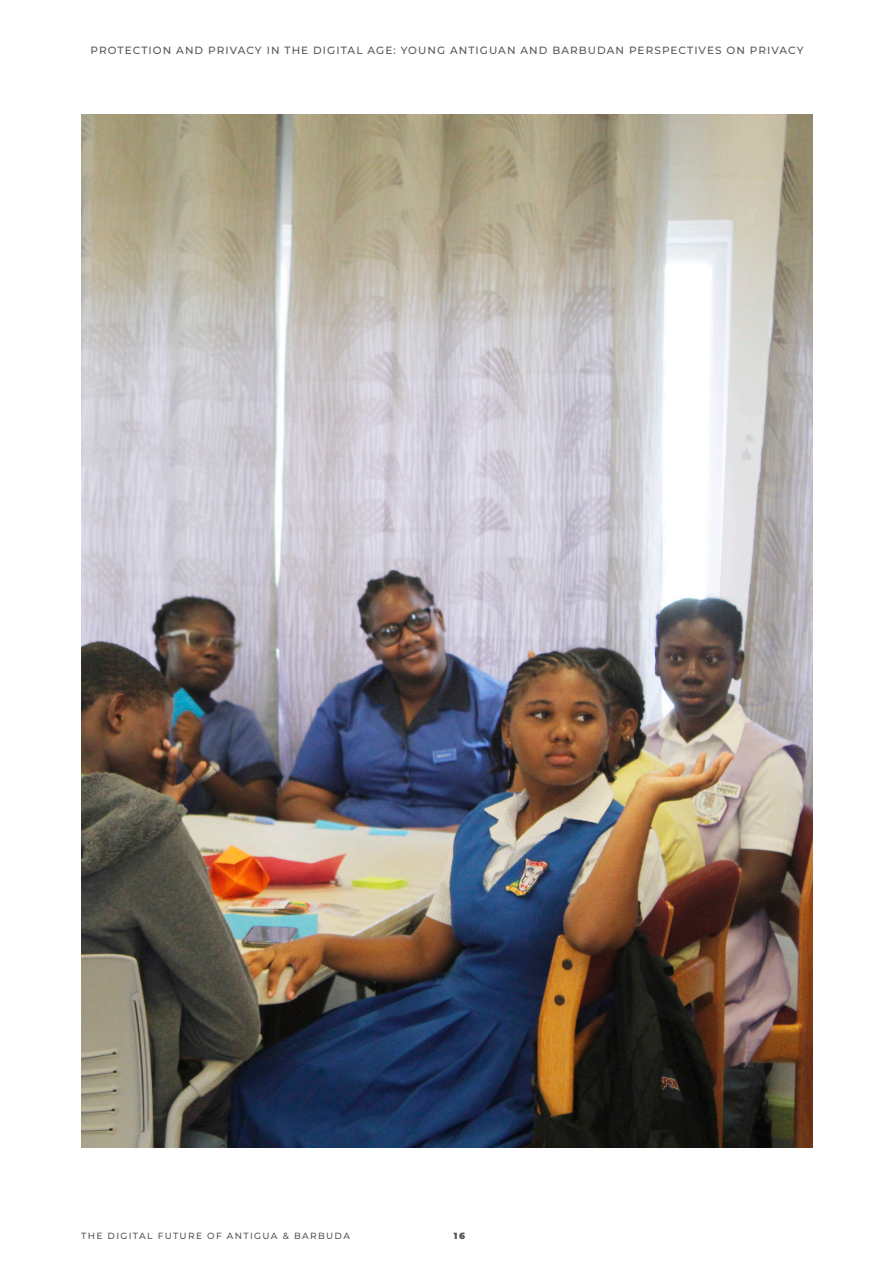
<style>
.page{position:relative;width:894px;height:1263px;background:#fff}
.page>*{position:absolute;margin:0;border:0;box-sizing:border-box;transform-origin:0 0}
.t1{font:500 10.5px "Montserrat";letter-spacing:.1em;color:#57585a}
.t2{font:500 9px "Montserrat";letter-spacing:.15em;color:#57585a}
.t3{font:900 9px "Montserrat";color:#57585a}
</style>
<div class="page">
<img style="left:81px;top:114px;width:731px;height:1033px">
<p class="t1" style="left:90px;top:43px;width:714px">PROTECTION AND PRIVACY IN THE DIGITAL AGE: YOUNG ANTIGUAN AND BARBUDAN PERSPECTIVES ON PRIVACY</p>
<p class="t2" style="left:81px;top:1229px;width:270px">THE DIGITAL FUTURE OF ANTIGUA &amp; BARBUDA</p>
<p class="t3" style="left:453px;top:1229px;width:13px">16</p>
</div>
